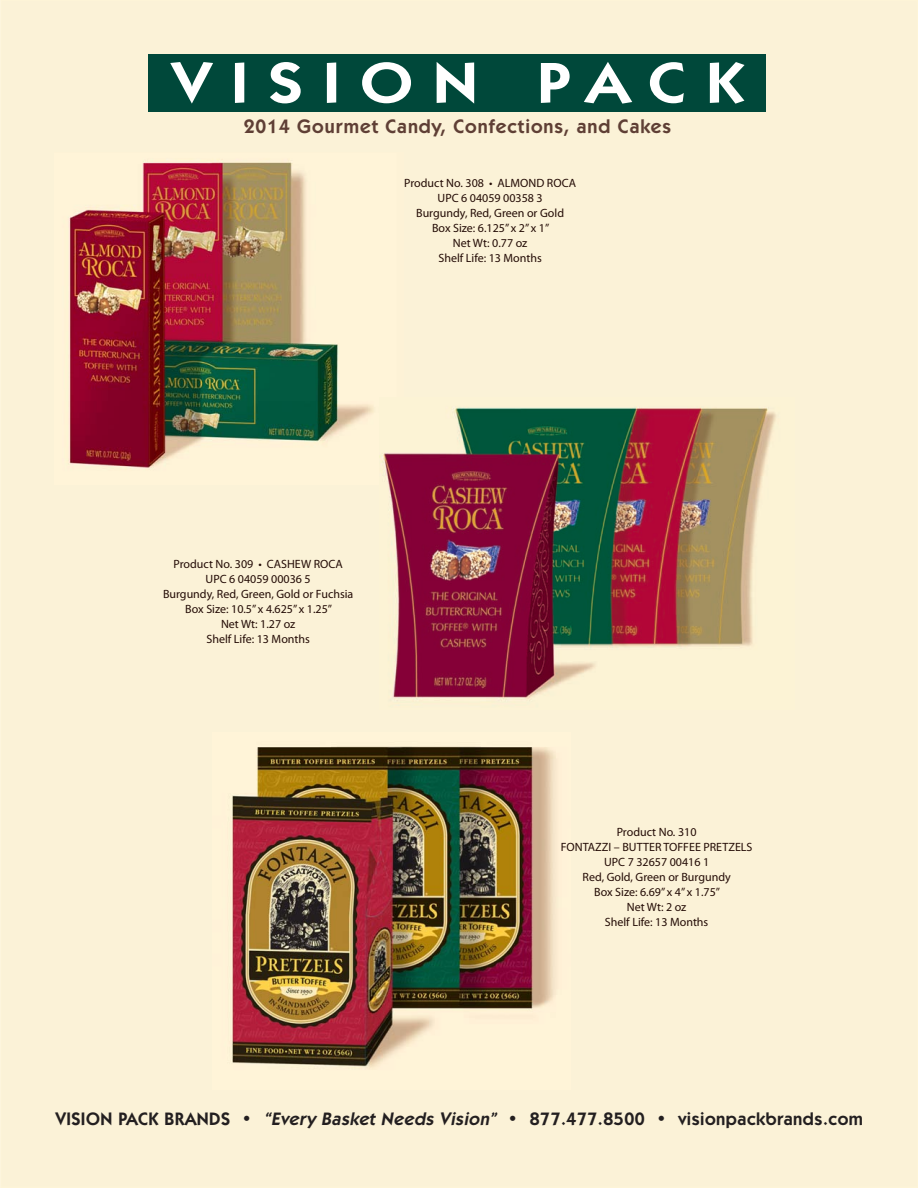
<style>
.page{position:relative;width:918px;height:1188px;background:#fff}
.page>*{position:absolute;margin:0;border:0;box-sizing:border-box;transform-origin:0 0}
.t1{font:600 19.5px "Kabel IT Cby BT";letter-spacing:.05em;color:#5f3f35}
.t2{font:600 18px "Kabel IT Cby BT";letter-spacing:.03em;color:#231f20}
.t3{font:12px/15px "Myriad Pro";color:#240c06;text-align:center}
.s1{font-style:italic}
</style>
<div class="page">
<div style="left:1px;top:1px;width:916px;height:1186px;background:#fbf2d7"></div>
<div style="left:148px;top:54px;width:618px;height:57px;background:#00483a"></div>
<svg style="left:170px;top:62px;width:43px;height:42px"></svg>
<svg style="left:235px;top:62px;width:9px;height:41px"></svg>
<svg style="left:270px;top:62px;width:31px;height:41px"></svg>
<svg style="left:327px;top:62px;width:9px;height:41px"></svg>
<svg style="left:362px;top:62px;width:49px;height:41px"></svg>
<svg style="left:437px;top:62px;width:37px;height:42px"></svg>
<svg style="left:541px;top:63px;width:29px;height:40px"></svg>
<svg style="left:584px;top:62px;width:48px;height:42px"></svg>
<svg style="left:650px;top:62px;width:34px;height:41px"></svg>
<svg style="left:710px;top:62px;width:35px;height:42px"></svg>
<img style="left:232px;top:746px;width:324px;height:322px">
<img style="left:69px;top:162px;width:305px;height:306px">
<img style="left:379px;top:407px;width:397px;height:292px">
<h1 class="t1" style="left:244px;top:114px;width:429px">2014 Gourmet Candy, Confections, and Cakes</h1>
<p class="t3" style="left:404px;top:175px;width:173px">Product No. 308 • ALMOND ROCA<br>UPC 6 04059 00358 3<br>Burgundy, Red, Green or Gold<br>Box Size: 6.125” x 2” x 1”<br>Net Wt: 0.77 oz<br>Shelf Life: 13 Months</p>
<p class="t3" style="left:163px;top:557px;width:192px">Product No. 309 • CASHEW ROCA<br>UPC 6 04059 00036 5<br>Burgundy, Red, Green, Gold or Fuchsia<br>Box Size: 10.5” x 4.625” x 1.25”<br>Net Wt: 1.27 oz<br>Shelf Life: 13 Months</p>
<p class="t3" style="left:561px;top:825px;width:193px">Product No. 310<br>FONTAZZI – BUTTER TOFFEE PRETZELS<br>UPC 7 32657 00416 1<br>Red, Gold, Green or Burgundy<br>Box Size: 6.69” x 4” x 1.75”<br>Net Wt: 2 oz<br>Shelf Life: 13 Months</p>
<h2 class="t2" style="left:56px;top:1108px;width:809px">VISION PACK BRANDS • <span class="s1">“Every Basket Needs Vision”</span> • 877.477.8500 • visionpackbrands.com</h2>
</div>
